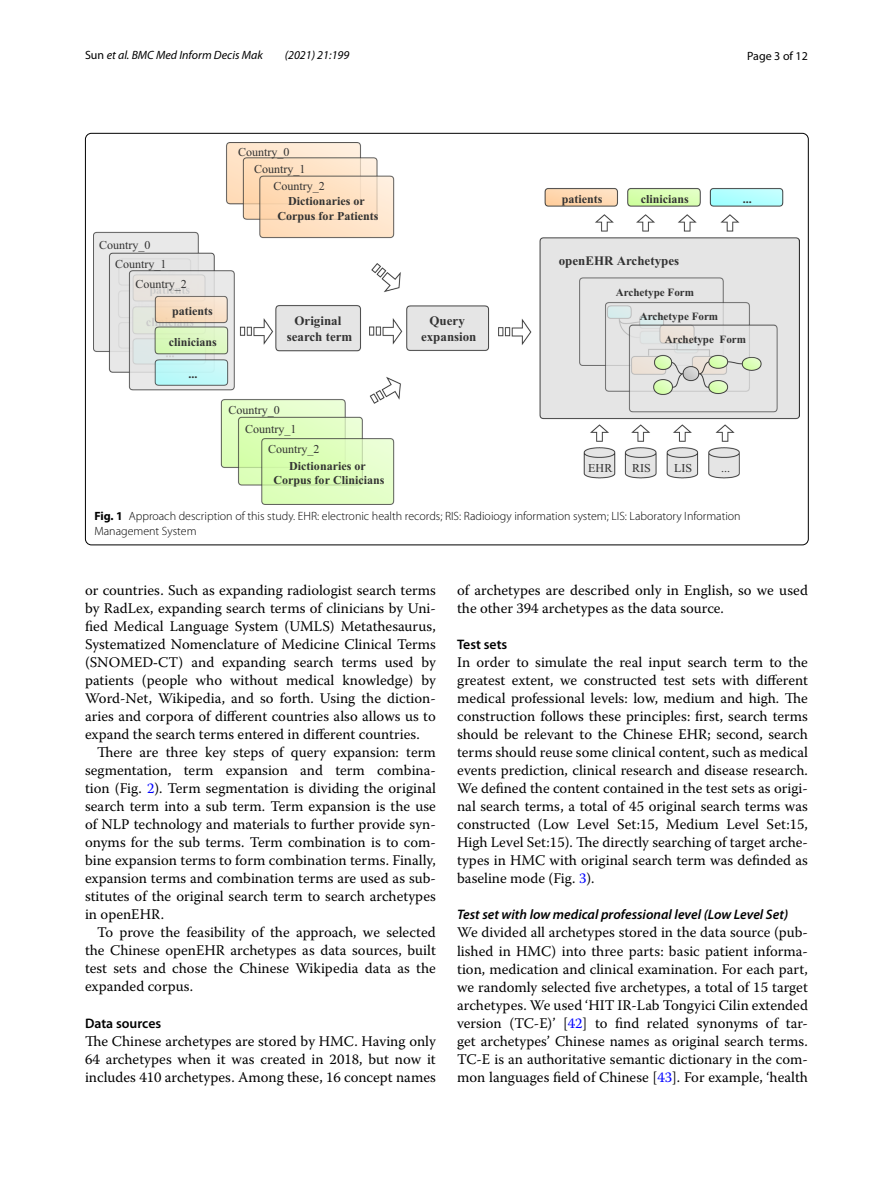
<style>
.page{position:relative;width:893px;height:1187px;background:#fff}
.page>*{position:absolute;margin:0;border:0;box-sizing:border-box;transform-origin:0 0}
.t1{font:14.7px/18px "Warnock Pro";color:#000;text-align:justify}
.t2{font:italic 600 13.8px "Myriad Pro";color:#000}
.t3{font:600 13.8px "Myriad Pro";color:#000}
.t4{font:700 12.9px/15.8px "Times New Roman";color:#323232;text-align:center}
.t5{font:300 12px/15px "Myriad Pro";color:#000}
.t6{font:700 12px/14.9px "Times New Roman";color:#323232;text-align:center}
.t7{font:12px/18.6px "Times New Roman";color:#323232}
.t8{font:italic 12px "Myriad Pro";color:#000}
.t9{font:12px "Myriad Pro";color:#000}
.t10{font:700 11.1px/24.3px "Times New Roman";color:#323232}
.s1{font-style:normal}
.s2{font-weight:700}
.s3{font-family:"STIX Math"}
.s4{color:#00f}
</style>
<div class="page">
<img style="left:94px;top:142px;width:706px;height:363px">
<p class="t8" style="left:85px;top:48px;width:179px"><span class="s1">Sun</span> et al. BMC Med Inform Decis Mak</p>
<p class="t8" style="left:285px;top:48px;width:66px">(2021) 21:199</p>
<p class="t9" style="left:747px;top:48px;width:62px">Page 3 of 12</p>
<p class="t7" style="left:115px;top:236px;width:53px;text-indent:-16px">Country_0<br>Country_1</p>
<p class="t7" style="left:135px;top:274px;width:53px">Country_2</p>
<p class="t6" style="left:172px;top:303px;width:42px">patients</p>
<p class="t6" style="left:169px;top:334px;width:50px">clinicians</p>
<p class="t6" style="left:188px;top:366px;width:11px">...</p>
<p class="t7" style="left:238px;top:142px;width:53px">Country_0</p>
<p class="t7" style="left:254px;top:159px;width:53px">Country_1</p>
<p class="t6" style="left:278px;top:193px;width:102px">Dictionaries or<br>Corpus for Patients</p>
<p class="t7" style="left:273px;top:176px;width:53px">Country_2</p>
<p class="t4" style="left:287px;top:313px;width:67px">Original search term</p>
<p class="t7" style="left:245px;top:399px;width:53px;line-height:19.6px;text-indent:-17px">Country_0<br>Country_1</p>
<p class="t6" style="left:274px;top:458px;width:112px">Dictionaries or<br>Corpus for Clinicians</p>
<p class="t7" style="left:268px;top:440px;width:53px">Country_2</p>
<p class="t4" style="left:421px;top:313px;width:57px">Query expansion</p>
<p class="t6" style="left:562px;top:191px;width:42px">patients</p>
<p class="t6" style="left:641px;top:191px;width:50px">clinicians</p>
<p class="t6" style="left:743px;top:191px;width:11px">...</p>
<p class="t4" style="left:559px;top:252px;width:122px">openEHR Archetypes</p>
<p class="t10" style="left:640px;top:279px;width:80px;text-indent:-24px">Archetype Form<br>Archetype Form</p>
<p class="t10" style="left:665px;top:326px;width:83px">Archetype Form</p>
<p class="t7" style="left:588px;top:458px;width:26px">EHR</p>
<p class="t7" style="left:632px;top:458px;width:20px">RIS</p>
<p class="t7" style="left:674px;top:458px;width:20px">LIS</p>
<p class="t7" style="left:721px;top:458px;width:11px">...</p>
<p class="t5" style="left:94px;top:508px;width:648px"><span class="s2">Fig. 1</span> Approach description of this study. EHR: electronic health records; RIS: Radioiogy information system; LIS: Laboratory Information<br>Management System</p>
<p class="t1" style="left:85px;top:581px;width:352px">or countries. Such as expanding radiologist search terms by RadLex, expanding search terms of clinicians by Uni&shy;fied Medical Language System (UMLS) Metathesaurus, Systematized Nomenclature of Medicine Clinical Terms (SNOMED<span class="s3">‐</span>CT) and expanding search terms used by patients (people who without medical knowledge) by Word-Net, Wikipedia, and so forth. Using the diction&shy;aries and corpora of different countries also allows us to expand the search terms entered in different countries.</p>
<p class="t1" style="left:85px;top:743px;width:352px;text-indent:12px">There are three key steps of query expansion: term segmentation, term expansion and term combina&shy;tion (Fig. <span class="s4">2</span>). Term segmentation is dividing the original search term into a sub term. Term expansion is the use of NLP technology and materials to further provide syn&shy;onyms for the sub terms. Term combination is to com&shy;bine expansion terms to form combination terms. Finally, expansion terms and combination terms are used as sub&shy;stitutes of the original search term to search archetypes in openEHR.</p>
<p class="t1" style="left:85px;top:923px;width:352px;text-indent:12px">To prove the feasibility of the approach, we selected the Chinese openEHR archetypes as data sources, built test sets and chose the Chinese Wikipedia data as the expanded corpus.</p>
<p class="t3" style="left:85px;top:1014px;width:78px">Data sources</p>
<p class="t1" style="left:85px;top:1031px;width:352px">The Chinese archetypes are stored by HMC. Having only 64 archetypes when it was created in 2018, but now it includes 410 archetypes. Among these, 16 concept names</p>
<p class="t1" style="left:457px;top:581px;width:352px">of archetypes are described only in English, so we used the other 394 archetypes as the data source.</p>
<p class="t3" style="left:457px;top:636px;width:52px">Test sets</p>
<p class="t1" style="left:457px;top:653px;width:352px">In order to simulate the real input search term to the greatest extent, we constructed test sets with different medical professional levels: low, medium and high. The construction follows these principles: first, search terms should be relevant to the Chinese EHR; second, search terms should reuse some clinical content, such as medical events prediction, clinical research and disease research.<br>We defined the content contained in the test sets as origi&shy;nal search terms, a total of 45 original search terms was constructed (Low Level Set:15, Medium Level Set:15, High Level Set:15). The directly searching of target arche&shy;types in HMC with original search term was definded as baseline mode (Fig. <span class="s4">3</span>).</p>
<p class="t2" style="left:457px;top:906px;width:333px">Test set with low medical professional level (Low Level Set)</p>
<p class="t1" style="left:457px;top:923px;width:352px">We divided all archetypes stored in the data source (pub&shy;lished in HMC) into three parts: basic patient informa&shy;tion, medication and clinical examination. For each part, we randomly selected five archetypes, a total of 15 target archetypes. We used ‘HIT IR-Lab Tongyici Cilin extended version (TC-E)’ [<span class="s4">42</span>] to find related synonyms of tar&shy;get archetypes’ Chinese names as original search terms.<br>TC-E is an authoritative semantic dictionary in the com&shy;mon languages field of Chinese [<span class="s4">43</span>]. For example, ‘health</p>
</div>
